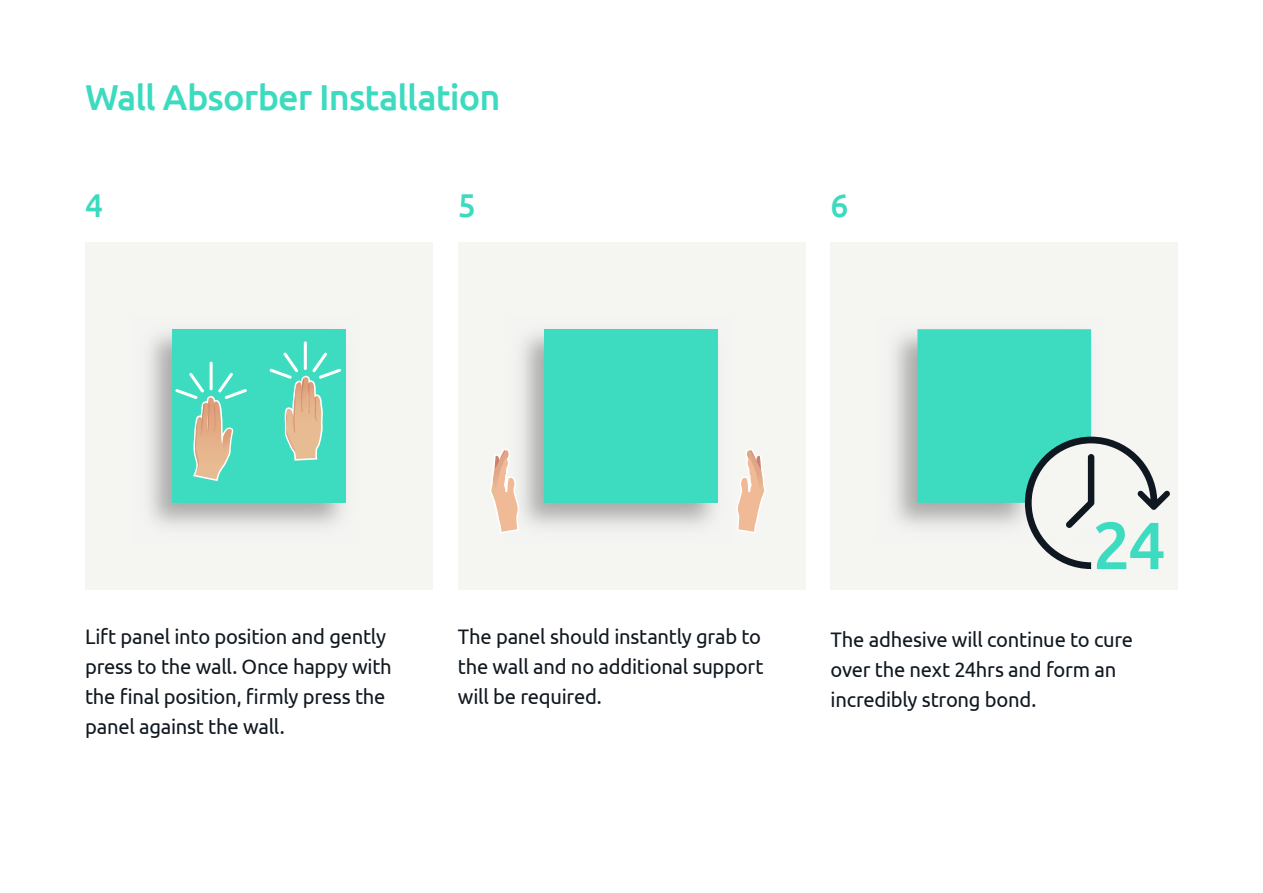
<style>
.page{position:relative;width:1263px;height:893px;background:#fff}
.page>*{position:absolute;margin:0;border:0;box-sizing:border-box;transform-origin:0 0}
.t1{font:500 36px "Ubuntu";letter-spacing:-.025em;color:#3cdbc0}
.t2{font:500 33px "Ubuntu";color:#3cdbc0;scale:.96 1}
.t3{font:21px/30px "Ubuntu";letter-spacing:-.01em;color:#101820;scale:.96 1}
</style>
<div class="page">
<div style="left:85px;top:242px;width:347px;height:348px;background:#f5f5f2"></div>
<img style="left:148px;top:329px;width:198px;height:198px">
<div style="left:172px;top:329px;width:173px;height:174px;background:#3ddbbf"></div>
<hr style="left:304px;top:341px;width:3px;height:29px;background:#fff;border-radius:2px">
<svg style="left:269px;top:352px;width:72px;height:109px"></svg>
<hr style="left:210px;top:362px;width:3px;height:28px;background:#fff;border-radius:2px">
<svg style="left:175px;top:373px;width:72px;height:108px"></svg>
<div style="left:458px;top:242px;width:347px;height:348px;background:#f5f5f2"></div>
<img style="left:521px;top:329px;width:195px;height:198px">
<div style="left:545px;top:329px;width:173px;height:174px;background:#3ddbbf"></div>
<svg style="left:490px;top:449px;width:29px;height:84px"></svg>
<svg style="left:737px;top:449px;width:28px;height:84px"></svg>
<div style="left:831px;top:242px;width:347px;height:348px;background:#f5f5f2"></div>
<svg style="left:917px;top:329px;width:253px;height:240px"></svg>
<h1 class="t1" style="left:85px;top:74px;width:417px">Wall Absorber Installation</h1>
<h2 class="t2" style="left:85px;top:184px;width:20px">4</h2>
<h2 class="t2" style="left:458px;top:184px;width:20px">5</h2>
<h2 class="t2" style="left:831px;top:184px;width:20px">6</h2>
<p class="t3" style="left:85px;top:621px;width:321px">Lift panel into position and gently press to the wall. Once happy with the final position, firmly press the panel against the wall.</p>
<p class="t3" style="left:458px;top:621px;width:320px;text-align:justify">The panel should instantly grab to the wall and no additional support will be required.</p>
<p class="t3" style="left:831px;top:624px;width:317px">The adhesive will continue to cure over the next 24hrs and form an incredibly strong bond.</p>
</div>
